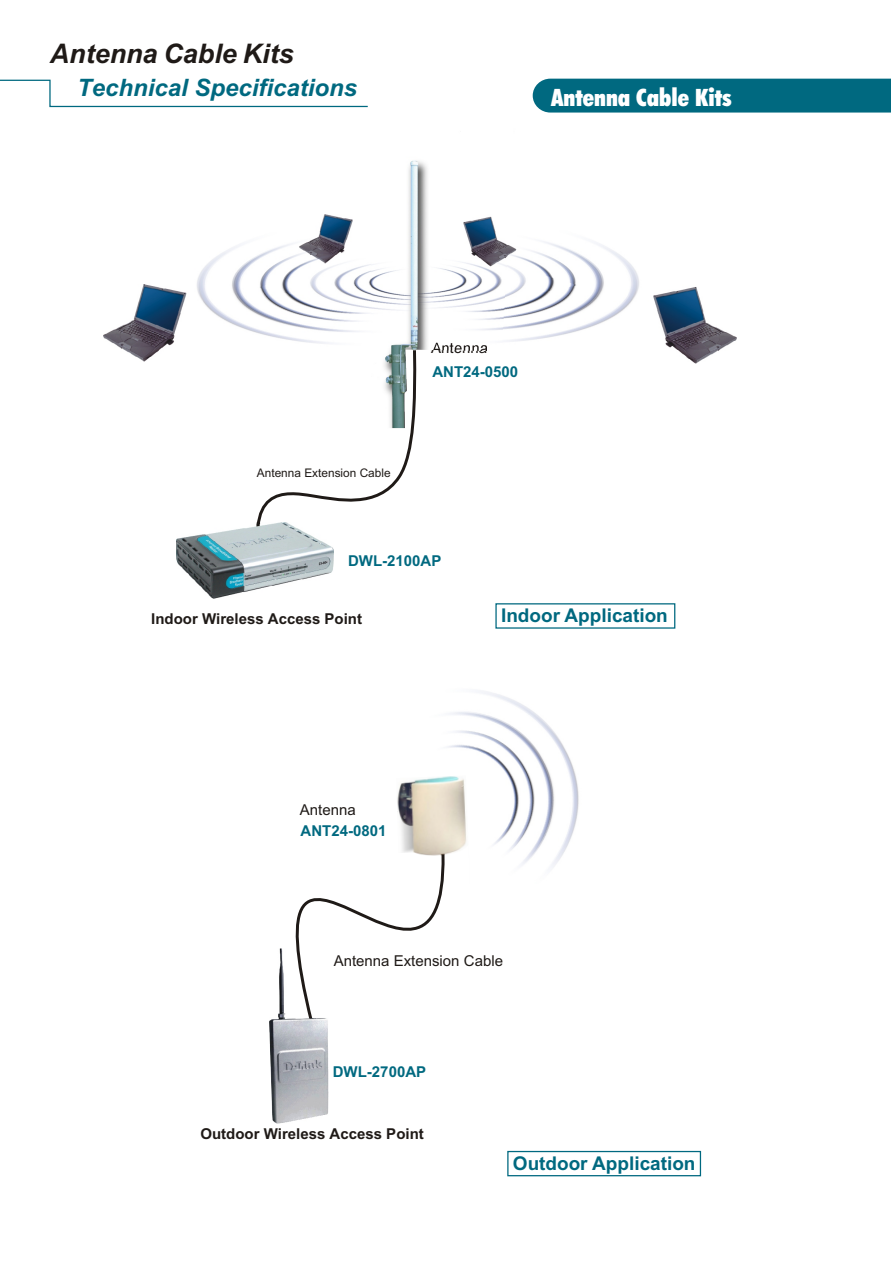
<style>
.page{position:relative;width:891px;height:1263px;background:#fff}
.page>*{position:absolute;margin:0;border:0;box-sizing:border-box;transform-origin:0 0}
.t1{font:italic 700 27px "Arial";color:#1f1a17}
.t2{font:italic 700 24px "Arial";color:#006980}
.t3{font:24px "Futura X Blk Cn BT";color:#fff}
.t4{font:700 18.9px "Arial";color:#006980}
.t5{font:700 15px "Arial";color:#1f1a17}
.t6{font:700 15px "Arial";color:#006980}
.t7{font:15px "Arial";color:#1f1a17}
.t8{font:11.85px "Arial";color:#1f1a17}
</style>
<div class="page">
<img style="left:687px;top:327px;width:49px;height:37px">
<img style="left:104px;top:327px;width:16px;height:21px">
<img style="left:322px;top:214px;width:30px;height:9px">
<img style="left:515px;top:241px;width:201px;height:117px">
<img style="left:515px;top:251px;width:63px;height:65px">
<img style="left:120px;top:223px;width:239px;height:138px">
<img style="left:257px;top:254px;width:114px;height:64px">
<svg style="left:532px;top:78px;width:359px;height:35px;background:#0b6f85"></svg>
<svg style="left:0;top:79px;width:368px;height:29px"></svg>
<img style="left:371px;top:160px;width:144px;height:192px">
<div style="left:495px;top:603px;width:180px;height:26px;border:1px solid #006980"></div>
<img style="left:448px;top:691px;width:131px;height:177px">
<img style="left:446px;top:776px;width:24px;height:92px">
<svg style="left:295px;top:776px;width:151px;height:172px"></svg>
<svg style="left:239px;top:347px;width:179px;height:176px"></svg>
<img style="left:269px;top:948px;width:59px;height:176px">
<div style="left:507px;top:1151px;width:194px;height:25px;border:1px solid #006980"></div>
<img style="left:176px;top:523px;width:158px;height:75px">
<h1 class="t1" style="left:50px;top:43px;width:245px">Antenna Cable Kits</h1>
<h2 class="t2" style="left:77px;top:79px;width:282px">Technical Specifications</h2>
<h2 class="t3" style="left:551px;top:87px;width:182px">Antenna Cable Kits</h2>
<p class="t7" style="left:431px;top:342px;width:57px">Antenna</p>
<p class="t8" style="left:257px;top:469px;width:135px">Antenna Extension Cable</p>
<p class="t6" style="left:432px;top:366px;width:87px">ANT24-0500</p>
<p class="t6" style="left:348px;top:555px;width:95px">DWL-2100AP</p>
<p class="t5" style="left:151px;top:613px;width:212px">Indoor Wireless Access Point</p>
<p class="t7" style="left:300px;top:805px;width:57px">Antenna</p>
<p class="t6" style="left:301px;top:826px;width:87px">ANT24-0801</p>
<p class="t4" style="left:501px;top:608px;width:168px">Indoor Application</p>
<p class="t7" style="left:334px;top:955px;width:171px">Antenna Extension Cable</p>
<p class="t6" style="left:333px;top:1066px;width:95px">DWL-2700AP</p>
<p class="t5" style="left:200px;top:1128px;width:225px">Outdoor Wireless Access Point</p>
<p class="t4" style="left:513px;top:1156px;width:184px">Outdoor Application</p>
</div>
